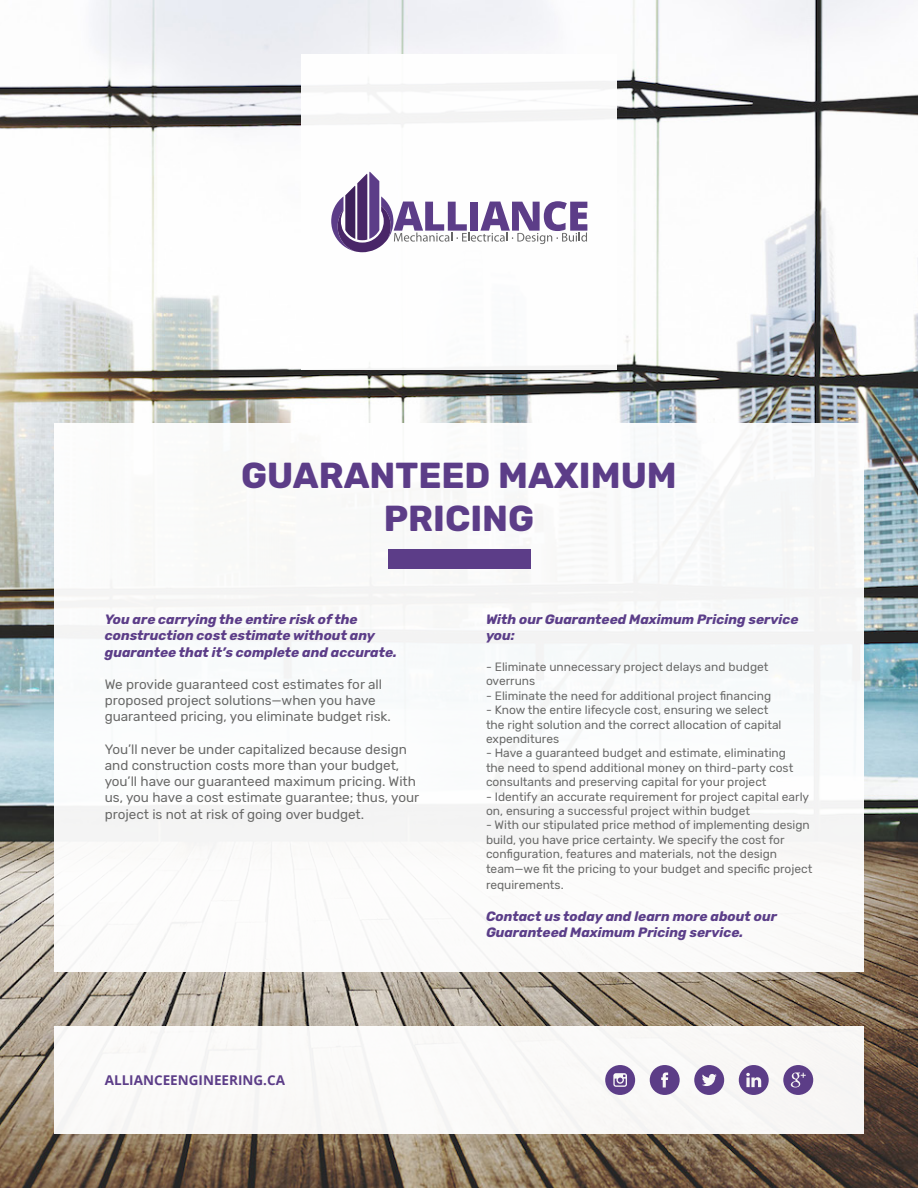
<style>
.page{position:relative;width:918px;height:1188px;background:#fff}
.page>*{position:absolute;margin:0;border:0;box-sizing:border-box;transform-origin:0 0}
.t1{font:700 36px "Rubik";color:#5c3d88}
.t2{font:13.5px/16.2px "Rubik";color:#686867}
.t3{font:italic 700 13.5px/16.2px "Rubik";color:#5b3e89}
.t4{font:italic 700 13.5px/16.2px "Rubik";color:#5c3d88}
.t5{font:700 13.5px "Open Sans";color:#5c3d88}
.t6{font:12px/14.4px "Rubik";color:#686867}
</style>
<div class="page">
<img style="left:0;top:0;width:918px;height:1188px">
<div style="left:301px;top:54px;width:316px;height:315px;background:#fff"></div>
<svg style="left:331px;top:171px;width:256px;height:81px"></svg>
<div style="left:54px;top:1026px;width:810px;height:108px;background:#faf9f8"></div>
<div style="left:54px;top:423px;width:810px;height:549px;background:#fff"></div>
<div style="left:388px;top:549px;width:142px;height:20px;background:#5c3d88"></div>
<svg style="left:650px;top:1065px;width:30px;height:30px"></svg>
<svg style="left:694px;top:1065px;width:30px;height:30px"></svg>
<svg style="left:739px;top:1065px;width:30px;height:30px"></svg>
<svg style="left:783px;top:1065px;width:30px;height:30px"></svg>
<svg style="left:605px;top:1065px;width:30px;height:30px"></svg>
<p class="t1" style="left:241px;top:455px;width:437px">GUARANTEED MAXIMUM</p>
<p class="t1" style="left:384px;top:498px;width:152px">PRICING</p>
<p class="t4" style="left:105px;top:612px;width:294px">You are carrying the entire risk of the construction cost estimate without any guarantee that it’s complete and accurate.</p>
<p class="t2" style="left:105px;top:677px;width:288px">We provide guaranteed cost estimates for all proposed project solutions—when you have guaranteed pricing, you eliminate budget risk.</p>
<p class="t2" style="left:105px;top:741px;width:316px">You’ll never be under capitalized because design and construction costs more than your budget, you’ll have our guaranteed maximum pricing. With us, you have a cost estimate guarantee; thus, your project is not at risk of going over budget.</p>
<p class="t5" style="left:105px;top:1070px;width:182px">ALLIANCEENGINEERING.CA</p>
<p class="t3" style="left:486px;top:612px;width:314px">With our Guaranteed Maximum Pricing service you:</p>
<p class="t6" style="left:486px;top:660px;width:284px">- Eliminate unnecessary project delays and budget overruns</p>
<p class="t6" style="left:486px;top:689px;width:287px">- Eliminate the need for additional project financing</p>
<p class="t6" style="left:486px;top:703px;width:297px">- Know the entire lifecycle cost, ensuring we select the right solution and the correct allocation of capital expenditures</p>
<p class="t6" style="left:486px;top:746px;width:309px">- Have a guaranteed budget and estimate, eliminating the need to spend additional money on third-party cost consultants and preserving capital for your project</p>
<p class="t6" style="left:486px;top:790px;width:325px">- Identify an accurate requirement for project capital early on, ensuring a successful project within budget</p>
<p class="t6" style="left:486px;top:818px;width:328px">- With our stipulated price method of implementing design build, you have price certainty. We specify the cost for configuration, features and materials, not the design team—we fit the pricing to your budget and specific project</p>
<p class="t6" style="left:486px;top:878px;width:79px">requirements.</p>
<p class="t3" style="left:486px;top:909px;width:292px">Contact us today and learn more about our<br>Guaranteed Maximum Pricing service.</p>
</div>
